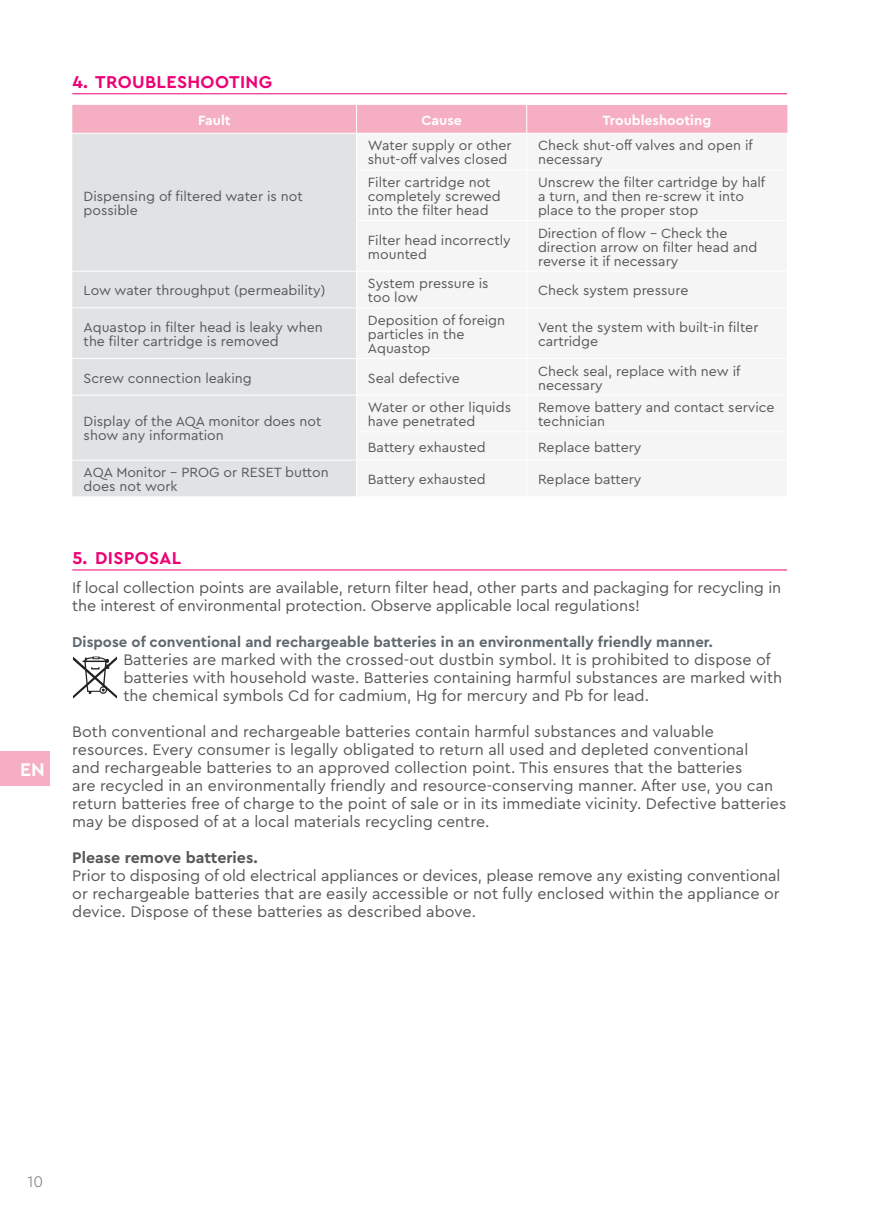
<style>
.page{position:relative;width:870px;height:1224px;background:#fff}
.page>*{position:absolute;margin:0;border:0;box-sizing:border-box;transform-origin:0 0}
.t1{font:700 19.2px "Cera PRO";color:#fff}
.t2{font:700 18px "Cera PRO";letter-spacing:.02em;color:#ed0275}
.body_DE{font:16px/18px "Cera PRO";color:#57585a}
.body_EN{font:16px/18px "Cera PRO";color:#57585a;text-align:justify}
.body_DE-2{font:700 16px "Cera PRO";color:#57585a}
.t3{font:300 16px "Cera PRO";color:#6c6d70}
.body_DE-3{font:700 15px "Cera PRO";color:#5f696f}
.Tabelle_Body_Links_D{font:14px/14px "Cera PRO";color:#57585a}
.Tabellenkopf_DE{font:700 14px "Cera PRO";color:#fff}
</style>
<div class="page">
<div style="left:0;top:751px;width:16px;height:34px;background:#f6aec2"></div>
<div style="left:16px;top:751px;width:34px;height:34px;background:#f6aec2"></div>
<hr style="left:72px;top:93px;width:715px;height:1px;background:#ed0275">
<hr style="left:72px;top:570px;width:715px;height:1px;background:#ed0275">
<div style="left:527px;top:105px;width:260px;height:28px;background:#f6aec2"></div>
<div style="left:72px;top:134px;width:284px;height:362px;background:#e1e2e4"></div>
<hr style="left:72px;top:271px;width:284px;height:1px;background:#fff">
<hr style="left:72px;top:307px;width:284px;height:1px;background:#fff">
<hr style="left:72px;top:358px;width:284px;height:1px;background:#fff">
<hr style="left:72px;top:395px;width:284px;height:1px;background:#fff">
<hr style="left:72px;top:460px;width:284px;height:1px;background:#fff">
<div style="left:72px;top:105px;width:455px;height:28px;background:#f6aec2"></div>
<img style="left:73px;top:656px;width:44px;height:43px">
<h1 class="t1" style="left:20px;top:757px;width:26px">EN</h1>
<p class="t2" style="left:72px;top:70px;width:201px">4. TROUBLESHOOTING</p>
<p class="Tabellenkopf_DE" style="left:198px;top:111px;width:34px">Fault</p>
<p class="Tabellenkopf_DE" style="left:421px;top:111px;width:42px">Cause</p>
<p class="Tabellenkopf_DE" style="left:602px;top:111px;width:110px">Troubleshooting</p>
<p class="Tabelle_Body_Links_D" style="left:84px;top:189px;width:221px">Dispensing of filtered water is not</p>
<p class="Tabelle_Body_Links_D" style="left:84px;top:203px;width:56px">possible</p>
<p class="Tabelle_Body_Links_D" style="left:84px;top:283px;width:243px">Low water throughput (permeability)</p>
<p class="Tabelle_Body_Links_D" style="left:84px;top:319px;width:241px">Aquastop in filter head is leaky when</p>
<p class="Tabelle_Body_Links_D" style="left:84px;top:333px;width:196px">the filter cartridge is removed</p>
<p class="Tabelle_Body_Links_D" style="left:368px;top:138px;width:145px">Water supply or other</p>
<p class="Tabelle_Body_Links_D" style="left:368px;top:152px;width:141px">shut-off valves closed</p>
<p class="Tabelle_Body_Links_D" style="left:368px;top:175px;width:124px">Filter cartridge not</p>
<p class="Tabelle_Body_Links_D" style="left:368px;top:189px;width:134px">completely screwed</p>
<p class="Tabelle_Body_Links_D" style="left:368px;top:203px;width:122px">into the filter head</p>
<p class="Tabelle_Body_Links_D" style="left:368px;top:232px;width:144px">Filter head incorrectly</p>
<p class="Tabelle_Body_Links_D" style="left:368px;top:246px;width:60px">mounted</p>
<p class="Tabelle_Body_Links_D" style="left:538px;top:138px;width:216px">Check shut-off valves and open if</p>
<p class="Tabelle_Body_Links_D" style="left:538px;top:152px;width:66px">necessary</p>
<p class="Tabelle_Body_Links_D" style="left:538px;top:175px;width:229px">Unscrew the filter cartridge by half</p>
<p class="Tabelle_Body_Links_D" style="left:538px;top:189px;width:207px">a turn, and then re-screw it into</p>
<p class="Tabelle_Body_Links_D" style="left:538px;top:203px;width:162px">place to the proper stop</p>
<p class="Tabelle_Body_Links_D" style="left:538px;top:225px;width:191px">Direction of flow - Check the</p>
<p class="Tabelle_Body_Links_D" style="left:538px;top:239px;width:221px">direction arrow on filter head and</p>
<p class="Tabelle_Body_Links_D" style="left:538px;top:253px;width:142px">reverse it if necessary</p>
<p class="Tabelle_Body_Links_D" style="left:368px;top:276px;width:122px">System pressure is</p>
<p class="Tabelle_Body_Links_D" style="left:368px;top:290px;width:52px">too low</p>
<p class="Tabelle_Body_Links_D" style="left:538px;top:283px;width:152px">Check system pressure</p>
<p class="Tabelle_Body_Links_D" style="left:368px;top:312px;width:139px">Deposition of foreign</p>
<p class="Tabelle_Body_Links_D" style="left:368px;top:326px;width:98px">particles in the</p>
<p class="Tabelle_Body_Links_D" style="left:368px;top:340px;width:64px">Aquastop</p>
<p class="Tabelle_Body_Links_D" style="left:538px;top:319px;width:222px">Vent the system with built-in filter</p>
<p class="Tabelle_Body_Links_D" style="left:538px;top:333px;width:62px">cartridge</p>
<p class="Tabelle_Body_Links_D" style="left:84px;top:370px;width:170px">Screw connection leaking</p>
<p class="Tabelle_Body_Links_D" style="left:368px;top:370px;width:94px">Seal defective</p>
<p class="Tabelle_Body_Links_D" style="left:538px;top:363px;width:204px">Check seal, replace with new if necessary</p>
<p class="Tabelle_Body_Links_D" style="left:84px;top:414px;width:239px">Display of the AQA monitor does not show any information</p>
<p class="Tabelle_Body_Links_D" style="left:368px;top:400px;width:145px">Water or other liquids have penetrated</p>
<p class="Tabelle_Body_Links_D" style="left:538px;top:400px;width:238px">Remove battery and contact service technician</p>
<p class="Tabelle_Body_Links_D" style="left:368px;top:439px;width:119px">Battery exhausted</p>
<p class="Tabelle_Body_Links_D" style="left:538px;top:439px;width:105px">Replace battery</p>
<p class="Tabelle_Body_Links_D" style="left:84px;top:465px;width:247px">AQA Monitor - PROG or RESET button does not work</p>
<p class="Tabelle_Body_Links_D" style="left:368px;top:472px;width:119px">Battery exhausted</p>
<p class="Tabelle_Body_Links_D" style="left:538px;top:472px;width:105px">Replace battery</p>
<p class="t2" style="left:72px;top:546px;width:110px">5. DISPOSAL</p>
<p class="body_DE" style="left:72px;top:578px;width:710px">If local collection points are available, return filter head, other parts and packaging for recycling in the interest of environmental protection. Observe applicable local regulations!</p>
<p class="body_DE-3" style="left:72px;top:632px;width:642px">Dispose of conventional and rechargeable batteries in an environmentally friendly manner.</p>
<p class="body_DE" style="left:123px;top:650px;width:660px">Batteries are marked with the crossed-out dustbin symbol. It is prohibited to dispose of batteries with household waste. Batteries containing harmful substances are marked with the chemical symbols Cd for cadmium, Hg for mercury and Pb for lead.</p>
<p class="body_DE" style="left:72px;top:722px;width:715px">Both conventional and rechargeable batteries contain harmful substances and valuable resources. Every consumer is legally obligated to return all used and depleted conventional<br>and rechargeable batteries to an approved collection point. This ensures that the batteries<br>are recycled in an environmentally friendly and resource-conserving manner. After use, you can return batteries free of charge to the point of sale or in its immediate vicinity. Defective batteries may be disposed of at a local materials recycling centre.</p>
<p class="body_DE-2" style="left:72px;top:847px;width:187px">Please remove batteries.</p>
<p class="body_EN" style="left:72px;top:866px;width:709px">Prior to disposing of old electrical appliances or devices, please remove any existing conventional or rechargeable batteries that are easily accessible or not fully enclosed within the appliance or device. Dispose of these batteries as described above.</p>
<p class="t3" style="left:28px;top:1170px;width:17px">10</p>
</div>
